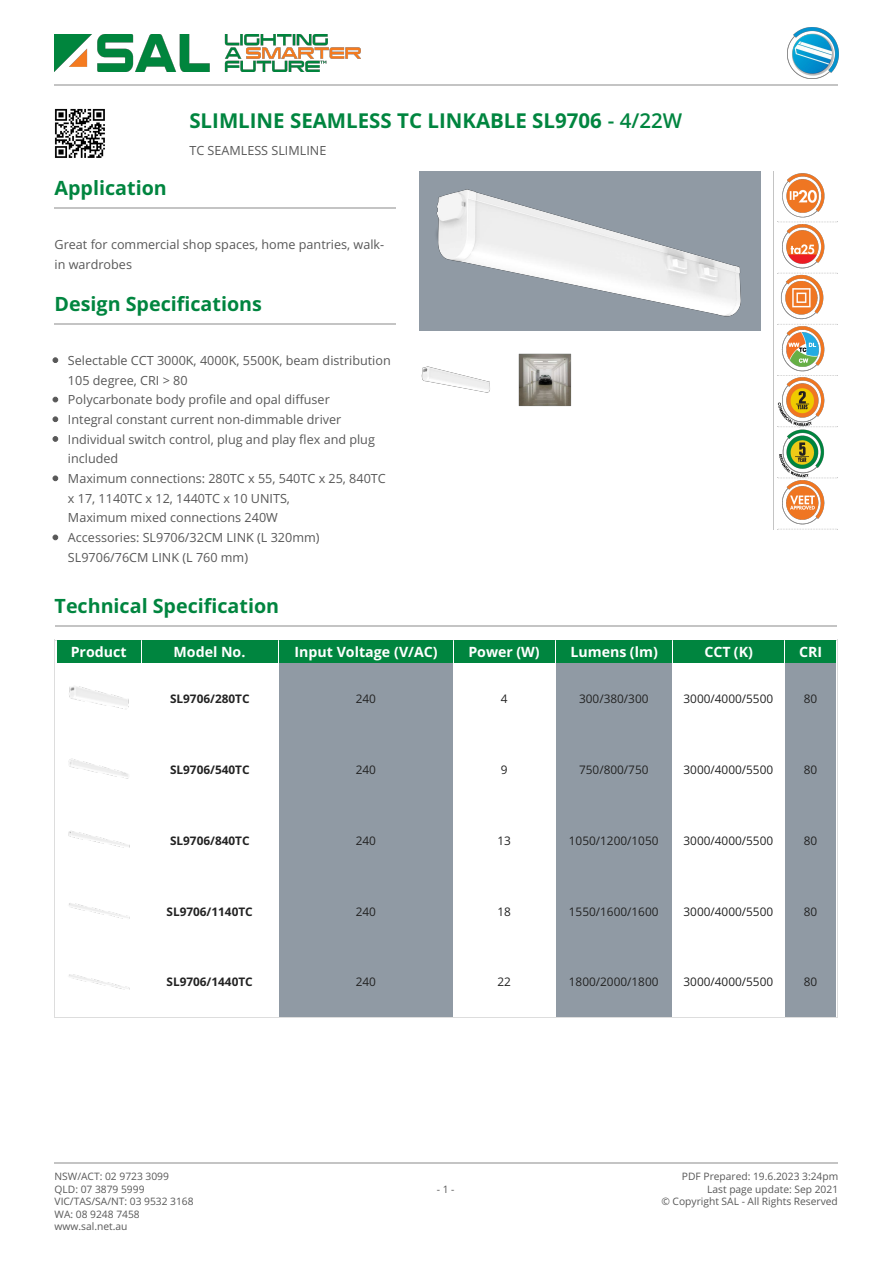
<style>
.page{position:relative;width:893px;height:1263px;background:#fff}
.page>*{position:absolute;margin:0;border:0;box-sizing:border-box;transform-origin:0 0}
.t1{font:700 20.55px "Open Sans";color:#00853f}
.t2{font:700 19.65px "Open Sans";color:#00853f}
.t3{font:700 14.25px "Open Sans";color:#fff}
.t4{font:12.6px/19.6px "Open Sans";color:#585858}
.t5{font:11.85px "Open Sans";color:#222}
.t6{font:700 11.85px "Open Sans";color:#222}
.t7{font:10.2px/12.6px "Open Sans";color:#585858}
.s1{font-weight:600}
</style>
<div class="page">
<img style="left:55px;top:108px;width:50px;height:50px">
<hr style="left:55px;top:207px;width:341px;height:2px;background:#c4c4c4">
<hr style="left:55px;top:323px;width:341px;height:2px;background:#c4c4c4">
<svg style="left:53px;top:357px;width:5px;height:6px"></svg>
<svg style="left:53px;top:397px;width:5px;height:5px"></svg>
<svg style="left:53px;top:417px;width:5px;height:5px"></svg>
<svg style="left:53px;top:436px;width:5px;height:6px"></svg>
<svg style="left:53px;top:476px;width:5px;height:5px"></svg>
<svg style="left:53px;top:535px;width:5px;height:5px"></svg>
<img style="left:421px;top:366px;width:69px;height:27px">
<img style="left:518px;top:353px;width:54px;height:54px">
<img style="left:419px;top:171px;width:341px;height:160px">
<hr style="left:773px;top:171px;width:1px;height:359px;background:#c4c4c4">
<img style="left:777px;top:173px;width:49px;height:356px">
<svg style="left:777px;top:273px;width:61px;height:1px"></svg>
<svg style="left:777px;top:324px;width:61px;height:1px"></svg>
<svg style="left:777px;top:375px;width:61px;height:1px"></svg>
<svg style="left:777px;top:426px;width:61px;height:1px"></svg>
<svg style="left:777px;top:478px;width:60px;height:1px"></svg>
<svg style="left:777px;top:529px;width:61px;height:1px"></svg>
<hr style="left:55px;top:640px;width:783px;height:1px;background:#ddd">
<hr style="left:55px;top:1017px;width:783px;height:1px;background:#ddd">
<hr style="left:55px;top:640px;width:1px;height:378px;background:#ddd">
<hr style="left:837px;top:640px;width:1px;height:378px;background:#ddd">
<hr style="left:55px;top:626px;width:781px;height:1px;background:#c4c4c4">
<div style="left:57px;top:641px;width:83px;height:22px;background:#00853f"></div>
<div style="left:142px;top:641px;width:135px;height:22px;background:#00853f"></div>
<div style="left:279px;top:641px;width:173px;height:22px;background:#00853f"></div>
<div style="left:454px;top:641px;width:100px;height:22px;background:#00853f"></div>
<div style="left:556px;top:641px;width:115px;height:22px;background:#00853f"></div>
<div style="left:673px;top:641px;width:110px;height:22px;background:#00853f"></div>
<div style="left:785px;top:641px;width:50px;height:22px;background:#00853f"></div>
<div style="left:279px;top:663px;width:173px;height:71px;background:#909aa4"></div>
<div style="left:556px;top:663px;width:115px;height:71px;background:#909aa4"></div>
<div style="left:785px;top:663px;width:50px;height:71px;background:#909aa4"></div>
<div style="left:279px;top:734px;width:173px;height:70px;background:#909aa4"></div>
<div style="left:556px;top:734px;width:115px;height:70px;background:#909aa4"></div>
<div style="left:785px;top:734px;width:50px;height:70px;background:#909aa4"></div>
<div style="left:279px;top:804px;width:173px;height:71px;background:#909aa4"></div>
<div style="left:556px;top:804px;width:115px;height:71px;background:#909aa4"></div>
<div style="left:785px;top:804px;width:50px;height:71px;background:#909aa4"></div>
<div style="left:279px;top:875px;width:173px;height:71px;background:#909aa4"></div>
<div style="left:556px;top:875px;width:115px;height:71px;background:#909aa4"></div>
<div style="left:785px;top:875px;width:50px;height:71px;background:#909aa4"></div>
<div style="left:279px;top:946px;width:173px;height:71px;background:#909aa4"></div>
<div style="left:556px;top:946px;width:115px;height:71px;background:#909aa4"></div>
<div style="left:785px;top:946px;width:50px;height:71px;background:#909aa4"></div>
<img style="left:69px;top:686px;width:60px;height:24px">
<img style="left:68px;top:758px;width:60px;height:21px">
<img style="left:68px;top:831px;width:62px;height:17px">
<img style="left:69px;top:903px;width:61px;height:16px">
<img style="left:69px;top:974px;width:61px;height:16px">
<hr style="left:55px;top:84px;width:783px;height:2px;background:#c4c4c4">
<img style="left:55px;top:34px;width:305px;height:38px">
<img style="left:787px;top:28px;width:51px;height:50px">
<hr style="left:55px;top:1162px;width:783px;height:1px;background:#c4c4c4">
<h1 class="t1" style="left:189px;top:112px;width:494px">SLIMLINE SEAMLESS TC LINKABLE SL9706 <span class="s1">- 4/22W</span></h1>
<p class="t4" style="left:189px;top:141px;width:138px">TC SEAMLESS SLIMLINE</p>
<h2 class="t2" style="left:55px;top:180px;width:114px">Application</h2>
<p class="t4" style="left:55px;top:236px;width:331px">Great for commercial shop spaces, home pantries, walk&shy;in wardrobes</p>
<h2 class="t2" style="left:55px;top:296px;width:209px">Design Specifications</h2>
<p class="t4" style="left:68px;top:352px;width:324px">Selectable CCT 3000K, 4000K, 5500K, beam distribution 105 degree, CRI &gt; 80<br>Polycarbonate body profile and opal diffuser<br>Integral constant current non-dimmable driver Individual switch control, plug and play flex and plug included<br>Maximum connections: 280TC x 55, 540TC x 25, 840TC x 17, 1140TC x 12, 1440TC x 10 UNITS,<br>Maximum mixed connections 240W<br>Accessories: SL9706/32CM LINK (L 320mm)<br>SL9706/76CM LINK (L 760 mm)</p>
<h2 class="t2" style="left:55px;top:598px;width:226px">Technical Specification</h2>
<p class="t3" style="left:71px;top:646px;width:57px">Product</p>
<p class="t3" style="left:174px;top:646px;width:73px">Model No.</p>
<p class="t3" style="left:294px;top:646px;width:145px">Input Voltage (V/AC)</p>
<p class="t3" style="left:468px;top:646px;width:73px">Power (W)</p>
<p class="t3" style="left:570px;top:646px;width:89px">Lumens (lm)</p>
<p class="t3" style="left:704px;top:646px;width:50px">CCT (K)</p>
<p class="t3" style="left:799px;top:646px;width:25px">CRI</p>
<p class="t6" style="left:170px;top:694px;width:81px">SL9706/280TC</p>
<p class="t5" style="left:355px;top:694px;width:22px">240</p>
<p class="t5" style="left:500px;top:694px;width:8px">4</p>
<p class="t5" style="left:579px;top:694px;width:71px">300/380/300</p>
<p class="t5" style="left:683px;top:694px;width:91px">3000/4000/5500</p>
<p class="t5" style="left:803px;top:694px;width:15px">80</p>
<p class="t6" style="left:170px;top:765px;width:81px">SL9706/540TC</p>
<p class="t5" style="left:355px;top:765px;width:22px">240</p>
<p class="t5" style="left:500px;top:765px;width:8px">9</p>
<p class="t5" style="left:579px;top:765px;width:71px">750/800/750</p>
<p class="t5" style="left:683px;top:765px;width:91px">3000/4000/5500</p>
<p class="t5" style="left:803px;top:765px;width:15px">80</p>
<p class="t6" style="left:170px;top:836px;width:81px">SL9706/840TC</p>
<p class="t5" style="left:355px;top:836px;width:22px">240</p>
<p class="t5" style="left:497px;top:836px;width:15px">13</p>
<p class="t5" style="left:569px;top:836px;width:91px">1050/1200/1050</p>
<p class="t5" style="left:683px;top:836px;width:91px">3000/4000/5500</p>
<p class="t5" style="left:803px;top:836px;width:15px">80</p>
<p class="t6" style="left:166px;top:906px;width:88px">SL9706/1140TC</p>
<p class="t5" style="left:355px;top:906px;width:22px">240</p>
<p class="t5" style="left:497px;top:906px;width:15px">18</p>
<p class="t5" style="left:569px;top:906px;width:91px">1550/1600/1600</p>
<p class="t5" style="left:683px;top:906px;width:91px">3000/4000/5500</p>
<p class="t5" style="left:803px;top:906px;width:15px">80</p>
<p class="t6" style="left:166px;top:977px;width:88px">SL9706/1440TC</p>
<p class="t5" style="left:355px;top:977px;width:22px">240</p>
<p class="t5" style="left:497px;top:977px;width:15px">22</p>
<p class="t5" style="left:569px;top:977px;width:91px">1800/2000/1800</p>
<p class="t5" style="left:683px;top:977px;width:91px">3000/4000/5500</p>
<p class="t5" style="left:803px;top:977px;width:15px">80</p>
<p class="t7" style="left:55px;top:1171px;width:141px">NSW/ACT: 02 9723 3099<br>QLD: 07 3879 5999<br>VIC/TAS/SA/NT: 03 9532 3168<br>WA: 08 9248 7458 www.sal.net.au</p>
<p class="t7" style="left:437px;top:1184px;width:19px">- 1 -</p>
<p class="t7" style="left:661px;top:1171px;width:178px;text-align:right">PDF Prepared: 19.6.2023 3:24pm<br>Last page update: Sep 2021<br>© Copyright SAL - All Rights Reserved</p>
</div>
